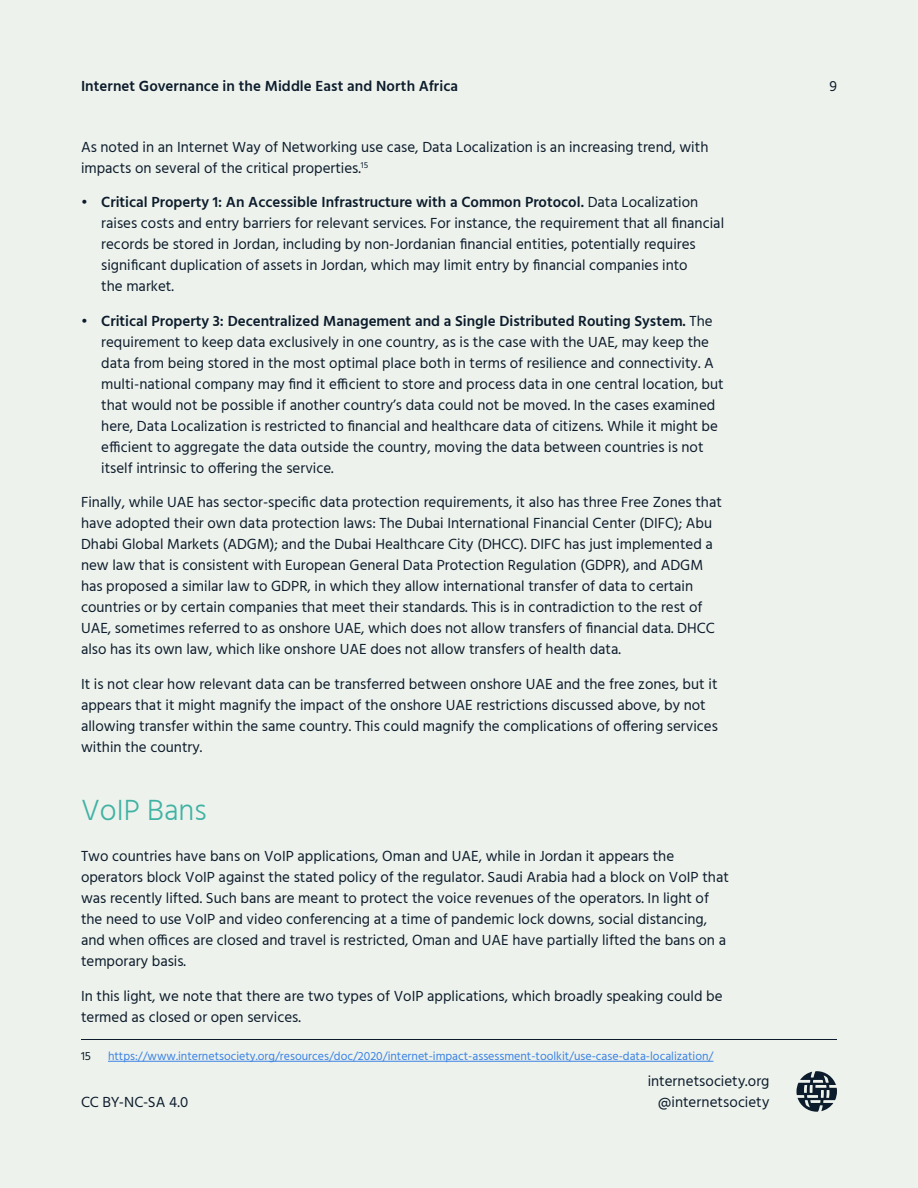
<style>
.page{position:relative;width:918px;height:1188px;background:#eef2ec}
.page>*{position:absolute;margin:0;border:0;box-sizing:border-box;transform-origin:0 0}
.Section_Heading{font:300 30px "Hind";color:#40b2a4}
.t1{font:15px/21px "Hind";color:#0c1c2c}
.t2{font:600 15px "Hind";letter-spacing:.005em;color:#0c1c2c}
.Footnote{font:12px "Hind";color:#3a82e4}
.Footnote-2{font:12px "Hind";color:#0c1c2c}
.s1{font-weight:600}
</style>
<div class="page">
<hr style="left:81px;top:1039px;width:756px;height:1px;background:#0c1c2c">
<hr style="left:108px;top:1061px;width:605px;height:1px;background:#3a82e4">
<svg style="left:796px;top:1071px;width:41px;height:41px"></svg>
<p class="t2" style="left:81px;top:76px;width:379px">Internet Governance in the Middle East and North Africa</p>
<p class="t1" style="left:829px;top:76px;width:9px">9</p>
<p class="t1" style="left:81px;top:137px;width:629px">As noted in an Internet Way of Networking use case, Data Localization is an increasing trend, with impacts on several of the critical properties.<sup>15</sup></p>
<p class="t1" style="left:101px;top:193px;width:624px;text-indent:-20px">• <span class="s1">Critical Property 1: An Accessible Infrastructure with a Common Protocol.</span> Data Localization raises costs and entry barriers for relevant services. For instance, the requirement that all financial records be stored in Jordan, including by non-Jordanian financial entities, potentially requires significant duplication of assets in Jordan, which may limit entry by financial companies into<br>the market.</p>
<p class="t1" style="left:101px;top:311px;width:624px;text-indent:-20px">• <span class="s1">Critical Property 3: Decentralized Management and a Single Distributed Routing System.</span> The requirement to keep data exclusively in one country, as is the case with the UAE, may keep the data from being stored in the most optimal place both in terms of resilience and connectivity. A multi-national company may find it efficient to store and process data in one central location, but that would not be possible if another country’s data could not be moved. In the cases examined here, Data Localization is restricted to financial and healthcare data of citizens. While it might be efficient to aggregate the data outside the country, moving the data between countries is not itself intrinsic to offering the service.</p>
<p class="t1" style="left:81px;top:493px;width:642px">Finally, while UAE has sector-specific data protection requirements, it also has three Free Zones that have adopted their own data protection laws: The Dubai International Financial Center (DIFC); Abu Dhabi Global Markets (ADGM); and the Dubai Healthcare City (DHCC). DIFC has just implemented a new law that is consistent with European General Data Protection Regulation (GDPR), and ADGM has proposed a similar law to GDPR, in which they allow international transfer of data to certain countries or by certain companies that meet their standards. This is in contradiction to the rest of UAE, sometimes referred to as onshore UAE, which does not allow transfers of financial data. DHCC also has its own law, which like onshore UAE does not allow transfers of health data.</p>
<p class="t1" style="left:81px;top:674px;width:638px">It is not clear how relevant data can be transferred between onshore UAE and the free zones, but it appears that it might magnify the impact of the onshore UAE restrictions discussed above, by not allowing transfer within the same country. This could magnify the complications of offering services within the country.</p>
<p class="Section_Heading" style="left:81px;top:790px;width:127px">VoIP Bans</p>
<p class="t1" style="left:81px;top:847px;width:649px">Two countries have bans on VoIP applications, Oman and UAE, while in Jordan it appears the operators block VoIP against the stated policy of the regulator. Saudi Arabia had a block on VoIP that was recently lifted. Such bans are meant to protect the voice revenues of the operators. In light of the need to use VoIP and video conferencing at a time of pandemic lock downs, social distancing, and when offices are closed and travel is restricted, Oman and UAE have partially lifted the bans on a temporary basis.</p>
<p class="t1" style="left:81px;top:986px;width:643px">In this light, we note that there are two types of VoIP applications, which broadly speaking could be termed as closed or open services.</p>
<p class="Footnote-2" style="left:81px;top:1048px;width:11px">15</p>
<p class="Footnote" style="left:108px;top:1048px;width:607px">https://www.internetsociety.org/resources/doc/2020/internet-impact-assessment-toolkit/use-case-data-localization/</p>
<p class="t1" style="left:81px;top:1092px;width:109px">CC BY-NC-SA 4.0</p>
<p class="t1" style="left:648px;top:1071px;width:123px;text-align:right">internetsociety.org @internetsociety</p>
</div>
